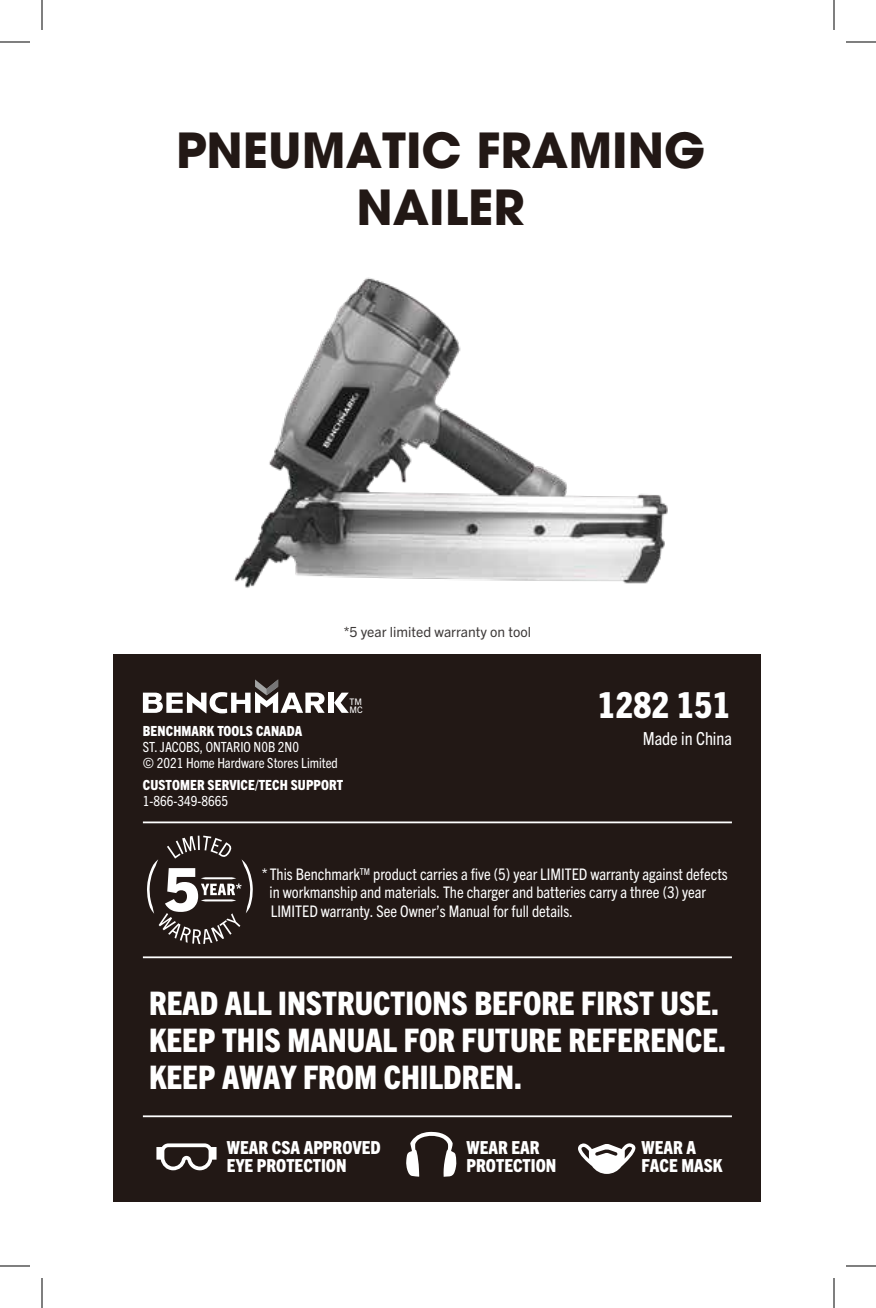
<style>
.page{position:relative;width:876px;height:1308px;background:#fff}
.page>*{position:absolute;margin:0;border:0;box-sizing:border-box;transform-origin:0 0}
.t1{font:700 48px/57.6px "ITC Avant Garde W1 G";color:#221815;text-align:center}
.t2{font:800 condensed 36px "Trade Gothic Next LT Pro";color:#fff}
.t3{font:800 condensed 32.6px/37px "Trade Gothic Next LT Pro";color:#fff}
.t4{font:800 condensed 18px/18px "Trade Gothic Next LT Pro";color:#fff}
.t5{font:condensed 18px "Trade Gothic Next LT Pro";color:#fff}
.t6{font:condensed 16px/18.6px "Trade Gothic Next LT Pro";color:#fff}
.t7{font:condensed 14px/16px "Trade Gothic Next LT Pro";color:#fff}
.t8{font:800 condensed 14px "Trade Gothic Next LT Pro";letter-spacing:.005em;color:#fff}
.t9{font:14px "Trade Gothic Next LT Pro";color:#3d3938}
.t10{font:9px/8px "Trade Gothic Next LT Pro";color:#fff}
.s1{font-stretch:normal}
</style>
<div class="page">
<hr style="left:0;top:42px;width:30px;height:1px;background:#000">
<hr style="left:846px;top:42px;width:30px;height:1px;background:#000">
<hr style="left:0;top:1266px;width:30px;height:1px;background:#000">
<hr style="left:846px;top:1266px;width:30px;height:1px;background:#000">
<hr style="left:42px;top:0;width:1px;height:30px;background:#000">
<hr style="left:42px;top:1278px;width:1px;height:30px;background:#000">
<hr style="left:834px;top:0;width:1px;height:30px;background:#000">
<hr style="left:834px;top:1278px;width:1px;height:30px;background:#000">
<div style="left:113px;top:654px;width:648px;height:548px;background:#221815"></div>
<hr style="left:143px;top:1115px;width:589px;height:2px;background:#fff">
<hr style="left:143px;top:822px;width:589px;height:1px;background:#fff">
<hr style="left:143px;top:956px;width:589px;height:2px;background:#fff">
<svg style="left:156px;top:1143px;width:61px;height:28px"></svg>
<svg style="left:406px;top:1132px;width:51px;height:45px"></svg>
<svg style="left:578px;top:1143px;width:58px;height:31px"></svg>
<div style="left:328px;top:693px;width:6px;height:20px;background:#fff"></div>
<svg style="left:334px;top:693px;width:15px;height:20px"></svg>
<svg style="left:143px;top:679px;width:182px;height:34px"></svg>
<svg style="left:147px;top:836px;width:106px;height:108px"></svg>
<img style="left:234px;top:277px;width:434px;height:311px">
<h1 class="t1" style="left:176px;top:121px;width:531px">PNEUMATIC FRAMING<br>NAILER</h1>
<p class="t9" style="left:344px;top:622px;width:189px">*5 year limited warranty on tool</p>
<p class="t8" style="left:143px;top:721px;width:161px">BENCHMARK TOOLS CANADA</p>
<p class="t7" style="left:143px;top:738px;width:197px">ST. JACOBS, ONTARIO N0B 2N0<br><span class="s1">©</span> 2021 Home Hardware Stores Limited</p>
<p class="t10" style="left:350px;top:697px;width:15px">TM<br>MC</p>
<p class="t8" style="left:143px;top:776px;width:202px">CUSTOMER SERVICE/TECH SUPPORT</p>
<p class="t7" style="left:143px;top:793px;width:87px">1-866-349-8665</p>
<h2 class="t2" style="left:598px;top:681px;width:134px">1282 151</h2>
<p class="t5" style="left:643px;top:726px;width:91px">Made in China</p>
<p class="t6" style="left:270px;top:864px;width:460px;text-indent:-8px">* This Benchmark<sup>TM</sup> product carries a five (5) year LIMITED warranty against defects in workmanship and materials. The charger and batteries carry a three (3) year<br>LIMITED warranty. See Owner’s Manual for full details.</p>
<h3 class="t3" style="left:149px;top:983px;width:579px">READ ALL INSTRUCTIONS BEFORE FIRST USE.<br>KEEP THIS MANUAL FOR FUTURE REFERENCE.<br>KEEP AWAY FROM CHILDREN.</h3>
<p class="t4" style="left:227px;top:1137px;width:155px">WEAR CSA APPROVED<br>EYE PROTECTION</p>
<p class="t4" style="left:467px;top:1137px;width:91px">WEAR EAR<br>PROTECTION</p>
<p class="t4" style="left:642px;top:1137px;width:82px">WEAR A<br>FACE MASK</p>
</div>
